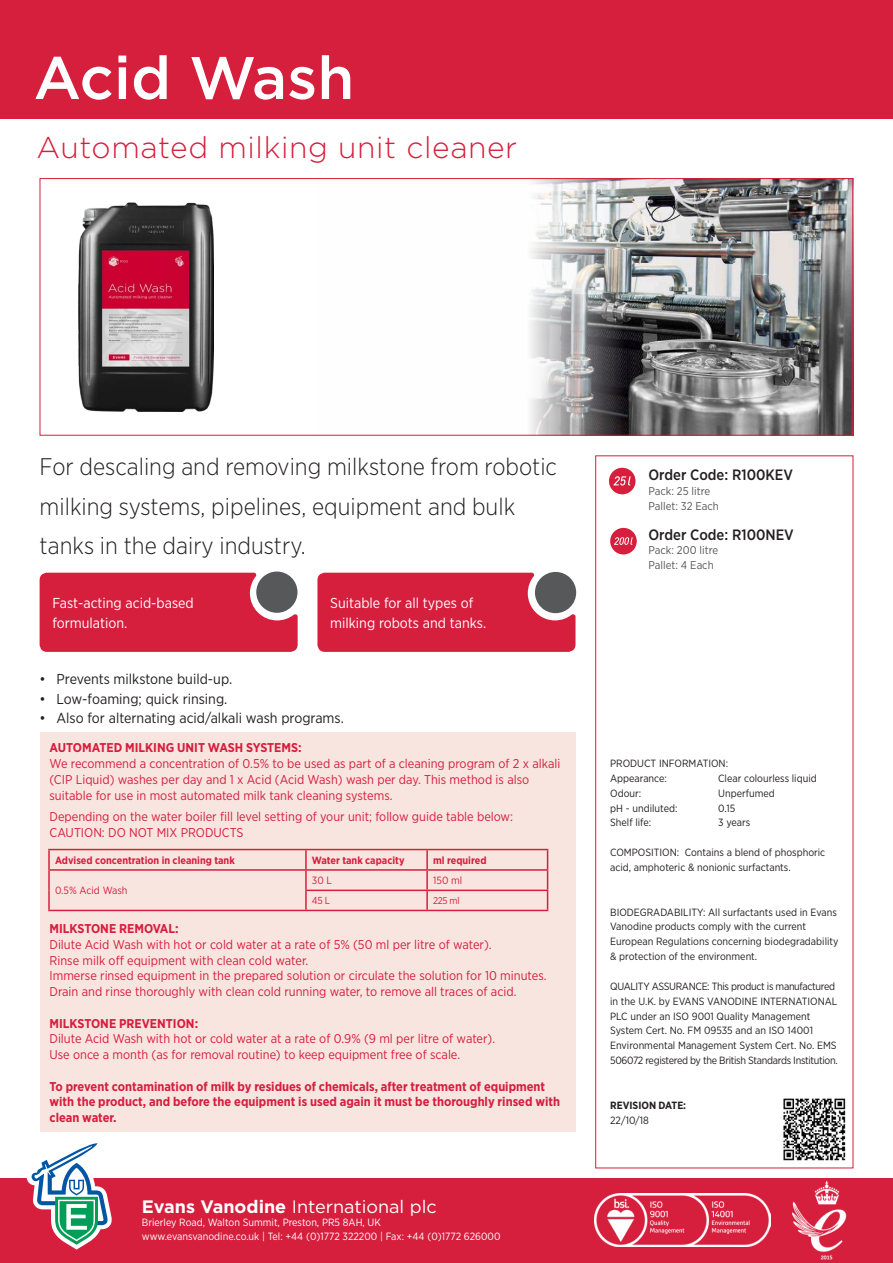
<style>
.page{position:relative;width:893px;height:1263px;background:#fff}
.page>*{position:absolute;margin:0;border:0;box-sizing:border-box;transform-origin:0 0}
.Product_Name{font:500 60px "Gotham";color:#fff}
.Product_Sub-title{font:300 30px "Gotham";letter-spacing:.02em;color:#d61e3d}
.Product_Description{font:300 24px/39.6px "Gotham Narrow";color:#231f20}
.t1{font:18px "Gotham";color:#fff}
.t2{font:500 15px "Gotham Narrow";color:#231f20}
.t3{font:14.4px "Gotham Narrow";color:#231f20}
.Body_Text{font:14.4px/19.5px "Gotham Narrow";color:#fff}
.Box_Quote_Text{font:14.4px/19.8px "Gotham Narrow";color:#fff}
.How_to_Use_Text{font:12.75px/15.8px "Gotham Narrow";color:#d61e3d}
.How_to_Use_Text-2{font:700 12.75px/15.8px "Gotham Narrow";color:#d61e3d}
.t4{font:11.25px "Gotham Narrow";color:#57585a}
.Micro_Text{font:10.5px/14.9px "Gotham Narrow";color:#231f20}
.t5{font:10.5px/13.5px "Gotham Narrow";color:#fff}
.Box_Quote_Text-2{font:700 10.5px "Gotham Narrow";color:#d61e3d}
.Box_Quote_Text-3{font:10.5px "Gotham Narrow";color:#d61e3d}
.Micro_Text-2{font:700 10.5px "Gotham Narrow";color:#231f20}
.Box_Quote_Text-4{font:10.2px "Gotham Narrow";color:#d61e3d}
.Box_Quote_Text-5{font:9.75px "Gotham Narrow";color:#d61e3d}
.s1{font-weight:700}
</style>
<div class="page">
<div style="left:595px;top:455px;width:258px;height:713px;border:1px solid #d61e3d"></div>
<img style="left:530px;top:180px;width:321px;height:254px">
<div style="left:40px;top:732px;width:535px;height:400px;background:#f9e5e0"></div>
<div style="left:317px;top:573px;width:258px;height:79px;background:#d61e3d"></div>
<div style="left:40px;top:573px;width:258px;height:79px;background:#d61e3d"></div>
<div style="left:256px;top:571px;width:41px;height:42px;background:#57585a;border-radius:50%"></div>
<div style="left:535px;top:572px;width:41px;height:41px;background:#57585a;border-radius:50%"></div>
<img style="left:783px;top:1098px;width:63px;height:63px">
<div style="left:40px;top:178px;width:813px;height:258px;border:1px solid #d61e3d"></div>
<hr style="left:48px;top:849px;width:258px;height:1px;background:#d61e3d">
<hr style="left:306px;top:849px;width:121px;height:1px;background:#d61e3d">
<hr style="left:427px;top:849px;width:121px;height:1px;background:#d61e3d">
<hr style="left:48px;top:869px;width:258px;height:2px;background:#d61e3d">
<svg style="left:48px;top:850px;width:2px;height:40px"></svg>
<hr style="left:306px;top:869px;width:121px;height:2px;background:#d61e3d">
<hr style="left:427px;top:869px;width:121px;height:2px;background:#d61e3d">
<hr style="left:48px;top:890px;width:2px;height:20px;background:#d61e3d">
<hr style="left:305px;top:889px;width:122px;height:2px;background:#d61e3d">
<svg style="left:305px;top:850px;width:2px;height:60px"></svg>
<hr style="left:427px;top:889px;width:121px;height:2px;background:#d61e3d">
<svg style="left:426px;top:850px;width:2px;height:60px"></svg>
<svg style="left:547px;top:850px;width:1px;height:60px"></svg>
<hr style="left:48px;top:910px;width:258px;height:1px;background:#d61e3d">
<hr style="left:306px;top:910px;width:121px;height:1px;background:#d61e3d">
<hr style="left:427px;top:910px;width:121px;height:1px;background:#d61e3d">
<img style="left:78px;top:202px;width:135px;height:210px">
<div style="left:609px;top:468px;width:26px;height:26px;background:#d61e3d;border-radius:50%"></div>
<svg style="left:613px;top:476px;width:18px;height:9px"></svg>
<div style="left:610px;top:528px;width:27px;height:26px;background:#d61e3d;border-radius:50%"></div>
<svg style="left:614px;top:537px;width:19px;height:8px"></svg>
<div style="left:0;top:1179px;width:893px;height:84px;background:#d61e3d"></div>
<div style="left:0;top:0;width:893px;height:119px;background:#d61e3d"></div>
<svg style="left:27px;top:1143px;width:85px;height:106px"></svg>
<img style="left:594px;top:1194px;width:176px;height:52px">
<img style="left:793px;top:1181px;width:54px;height:79px">
<p class="Product_Name" style="left:34px;top:39px;width:322px">Acid Wash</p>
<p class="Product_Sub-title" style="left:36px;top:129px;width:482px">Automated milking unit cleaner</p>
<p class="Product_Description" style="left:40px;top:446px;width:519px">For descaling and removing milkstone from robotic milking systems, pipelines, equipment and bulk tanks in the dairy industry.</p>
<p class="Box_Quote_Text" style="left:52px;top:593px;width:143px">Fast-acting acid-based formulation.</p>
<p class="Body_Text" style="left:330px;top:593px;width:157px">Suitable for all types of milking robots and tanks.</p>
<p class="t3" style="left:40px;top:670px;width:194px">• Prevents milkstone build-up.</p>
<p class="t3" style="left:40px;top:690px;width:189px">• Low-foaming; quick rinsing.</p>
<p class="t3" style="left:40px;top:709px;width:306px">• Also for alternating acid/alkali wash programs.</p>
<p class="How_to_Use_Text-2" style="left:50px;top:740px;width:254px">AUTOMATED MILKING UNIT WASH SYSTEMS:</p>
<p class="How_to_Use_Text" style="left:50px;top:755px;width:512px">We recommend a concentration of 0.5% to be used as part of a cleaning program of 2 x alkali (CIP Liquid) washes per day and 1 x Acid (Acid Wash) wash per day. This method is also suitable for use in most automated milk tank cleaning systems.</p>
<p class="How_to_Use_Text" style="left:50px;top:809px;width:465px">Depending on the water boiler fill level setting of your unit; follow guide table below:</p>
<p class="How_to_Use_Text" style="left:50px;top:824px;width:196px">CAUTION: DO NOT MIX PRODUCTS</p>
<p class="Box_Quote_Text-2" style="left:55px;top:853px;width:181px">Advised concentration in cleaning tank</p>
<p class="Box_Quote_Text-2" style="left:312px;top:853px;width:94px">Water tank capacity</p>
<p class="Box_Quote_Text-2" style="left:433px;top:853px;width:55px">ml required</p>
<p class="Box_Quote_Text-3" style="left:55px;top:884px;width:74px">0.5% Acid Wash</p>
<p class="Box_Quote_Text-3" style="left:312px;top:874px;width:22px">30 L</p>
<p class="Box_Quote_Text-3" style="left:433px;top:874px;width:31px">150 ml</p>
<p class="Box_Quote_Text-4" style="left:312px;top:894px;width:19px">45 L</p>
<p class="Box_Quote_Text-5" style="left:433px;top:895px;width:28px">225 ml</p>
<p class="How_to_Use_Text-2" style="left:50px;top:920px;width:131px">MILKSTONE REMOVAL:</p>
<p class="How_to_Use_Text" style="left:50px;top:936px;width:444px">Dilute Acid Wash with hot or cold water at a rate of 5% (50 ml per litre of water).</p>
<p class="How_to_Use_Text" style="left:50px;top:952px;width:260px">Rinse milk off equipment with clean cold water.</p>
<p class="How_to_Use_Text" style="left:50px;top:968px;width:499px">Immerse rinsed equipment in the prepared solution or circulate the solution for 10 minutes.</p>
<p class="How_to_Use_Text" style="left:50px;top:983px;width:469px">Drain and rinse thoroughly with clean cold running water, to remove all traces of acid.</p>
<p class="How_to_Use_Text-2" style="left:50px;top:1015px;width:150px">MILKSTONE PREVENTION:</p>
<p class="How_to_Use_Text" style="left:50px;top:1031px;width:447px">Dilute Acid Wash with hot or cold water at a rate of 0.9% (9 ml per litre of water).</p>
<p class="How_to_Use_Text" style="left:50px;top:1046px;width:412px">Use once a month (as for removal routine) to keep equipment free of scale.</p>
<p class="How_to_Use_Text-2" style="left:50px;top:1078px;width:512px">To prevent contamination of milk by residues of chemicals, after treatment of equipment with the product, and before the equipment is used again it must be thoroughly rinsed with clean water.</p>
<h3 class="t1" style="left:142px;top:1195px;width:296px"><span class="s1">Evans Vanodine</span> International plc</h3>
<p class="t5" style="left:142px;top:1215px;width:360px">Brierley Road, Walton Summit, Preston, PR5 8AH, UK www.evansvanodine.co.uk | Tel: +44 (0)1772 322200 | Fax: +44 (0)1772 626000</p>
<p class="t2" style="left:648px;top:465px;width:146px">Order Code: R100KEV</p>
<p class="t4" style="left:648px;top:484px;width:63px">Pack: 25 litre</p>
<p class="t4" style="left:648px;top:499px;width:72px">Pallet: 32 Each</p>
<p class="t2" style="left:648px;top:525px;width:147px">Order Code: R100NEV</p>
<p class="t4" style="left:648px;top:543px;width:71px">Pack: 200 litre</p>
<p class="t4" style="left:648px;top:558px;width:67px">Pallet: 4 Each</p>
<p class="Micro_Text" style="left:610px;top:756px;width:120px">PRODUCT INFORMATION:</p>
<p class="Micro_Text" style="left:610px;top:771px;width:58px">Appearance:</p>
<p class="Micro_Text" style="left:718px;top:771px;width:100px">Clear colourless liquid</p>
<p class="Micro_Text" style="left:610px;top:785px;width:33px">Odour:</p>
<p class="Micro_Text" style="left:718px;top:785px;width:58px">Unperfumed</p>
<p class="Micro_Text" style="left:610px;top:800px;width:69px">pH - undiluted:</p>
<p class="Micro_Text" style="left:718px;top:800px;width:19px">0.15</p>
<p class="Micro_Text" style="left:610px;top:815px;width:43px">Shelf life:</p>
<p class="Micro_Text" style="left:718px;top:815px;width:34px">3 years</p>
<p class="Micro_Text" style="left:610px;top:845px;width:217px">COMPOSITION: Contains a blend of phosphoric acid, amphoteric &amp; nonionic surfactants.</p>
<p class="Micro_Text" style="left:610px;top:904px;width:230px">BIODEGRADABILITY: All surfactants used in Evans Vanodine products comply with the current European Regulations concerning biodegradability &amp; protection of the environment.</p>
<p class="Micro_Text" style="left:610px;top:978px;width:229px">QUALITY ASSURANCE: This product is manufactured in the U.K. by EVANS VANODINE INTERNATIONAL PLC under an ISO 9001 Quality Management System Cert. No. FM 09535 and an ISO 14001<br>Environmental Management System Cert. No. EMS 506072 registered by the British Standards Institution.</p>
<p class="Micro_Text-2" style="left:610px;top:1098px;width:78px">REVISION DATE:</p>
<p class="Micro_Text" style="left:610px;top:1112px;width:40px">22/10/18</p>
</div>
